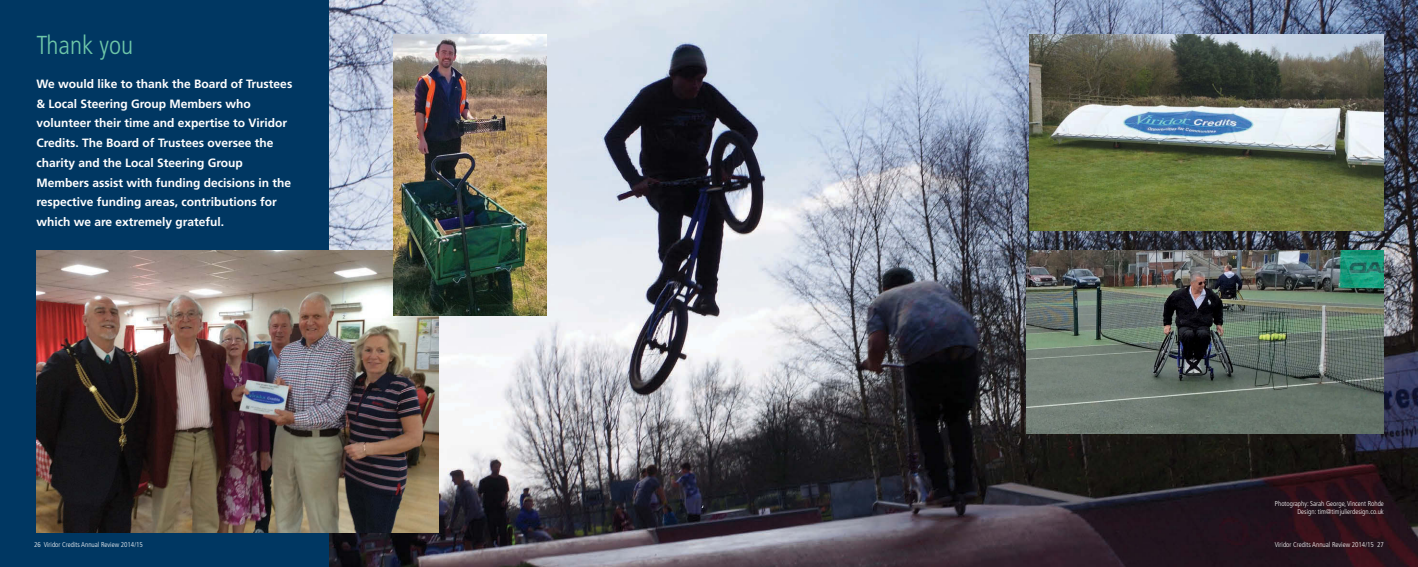
<style>
.page{position:relative;width:1418px;height:567px;background:#fff}
.page>*{position:absolute;margin:0;border:0;box-sizing:border-box;transform-origin:0 0}
.t1{font:300 condensed 26px "Frutiger";color:#6ec6a8}
.t2{font:700 12px/19.7px "Frutiger";color:#fff}
.t3{font:300 condensed 7px/8.4px "Frutiger";color:#fff;text-align:right}
</style>
<div class="page">
<div style="left:0;top:0;width:365px;height:567px;background:#003762"></div>
<img style="left:329px;top:0;width:1088px;height:567px">
<img style="left:1026px;top:251px;width:357px;height:182px">
<img style="left:36px;top:251px;width:402px;height:282px">
<img style="left:1029px;top:34px;width:354px;height:197px">
<img style="left:393px;top:34px;width:153px;height:282px">
<h1 class="t1" style="left:36px;top:34px;width:98px">Thank you</h1>
<p class="t2" style="left:36px;top:75px;width:257px">We would like to thank the Board of Trustees &amp; Local Steering Group Members who volunteer their time and expertise to Viridor Credits. The Board of Trustees oversee the charity and the Local Steering Group Members assist with funding decisions in the respective funding areas, contributions for which we are extremely grateful.</p>
<p class="t3" style="left:34px;top:541px;width:110px">26 Viridor Credits Annual Review 2014/15</p>
<p class="t3" style="left:1274px;top:499px;width:111px">Photography: Sarah George, Vincent Rohde<br>Design: tim@timjulierdesign.co.uk</p>
<p class="t3" style="left:1274px;top:541px;width:111px">Viridor Credits Annual Review 2014/15 27</p>
</div>
